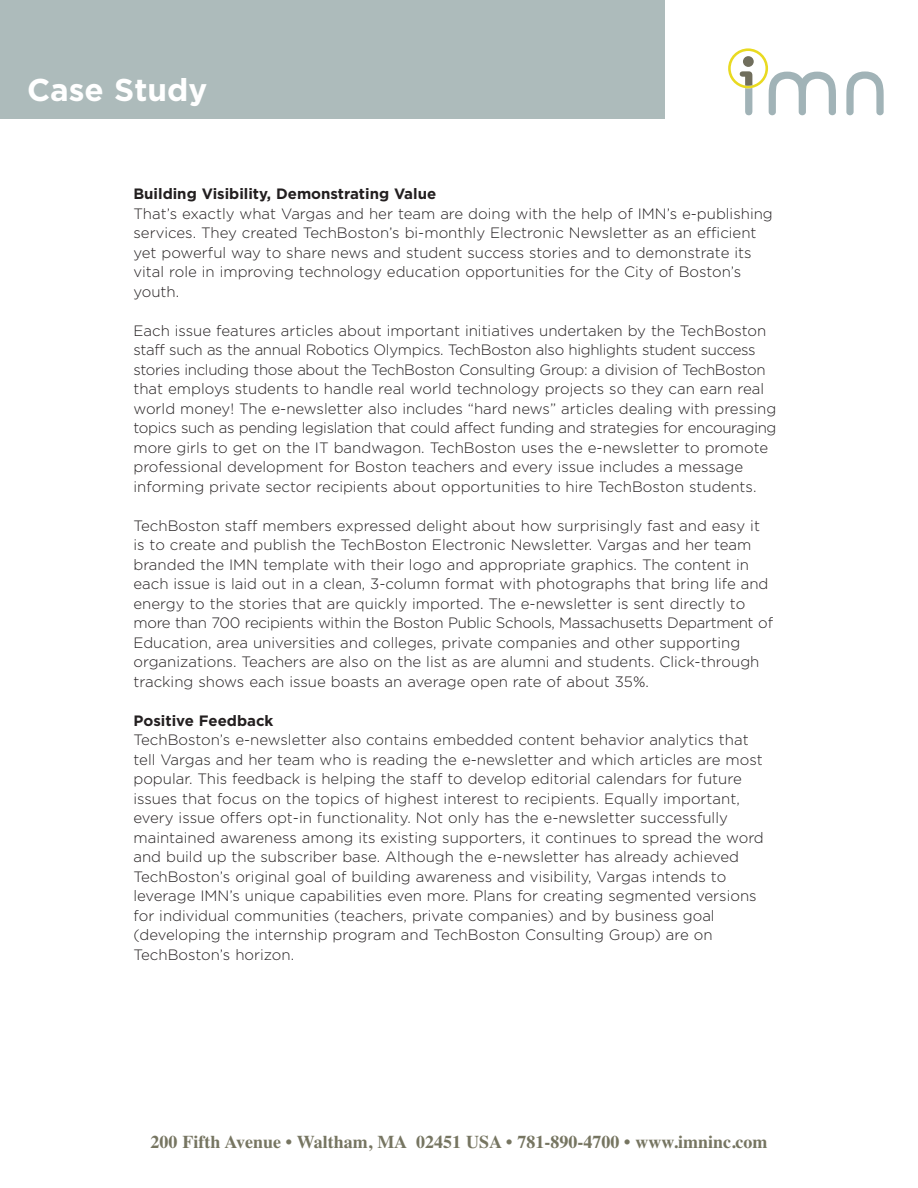
<style>
.page{position:relative;width:918px;height:1188px;background:#fff}
.page>*{position:absolute;margin:0;border:0;box-sizing:border-box;transform-origin:0 0}
.t1{font:700 31.5px "Gotham";color:#fff}
.t2{font:700 18px "Times";color:#767561}
.t3{font:300 15px/19.5px "Gotham";color:#231f20}
.t4{font:700 15px "Gotham";color:#231f20}
</style>
<div class="page">
<svg style="left:846px;top:71px;width:38px;height:44px"></svg>
<svg style="left:728px;top:48px;width:108px;height:67px"></svg>
<div style="left:0;top:0;width:665px;height:118px;background:#adbbbb"></div>
<h1 class="t1" style="left:27px;top:78px;width:182px">Case Study</h1>
<p class="t4" style="left:133px;top:188px;width:304px">Building Visibility, Demonstrating Value</p>
<p class="t3" style="left:133px;top:205px;width:641px">That’s exactly what Vargas and her team are doing with the help of IMN’s e-publishing services. They created TechBoston’s bi-monthly Electronic Newsletter as an efficient yet powerful way to share news and student success stories and to demonstrate its vital role in improving technology education opportunities for the City of Boston’s youth.</p>
<p class="t3" style="left:133px;top:322px;width:645px">Each issue features articles about important initiatives undertaken by the TechBoston staff such as the annual Robotics Olympics. TechBoston also highlights student success stories including those about the TechBoston Consulting Group: a division of TechBoston that employs students to handle real world technology projects so they can earn real world money! The e-newsletter also includes “hard news” articles dealing with pressing topics such as pending legislation that could affect funding and strategies for encouraging more girls to get on the IT bandwagon. TechBoston uses the e-newsletter to promote professional development for Boston teachers and every issue includes a message informing private sector recipients about opportunities to hire TechBoston students.</p>
<p class="t3" style="left:133px;top:517px;width:641px">TechBoston staff members expressed delight about how surprisingly fast and easy it is to create and publish the TechBoston Electronic Newsletter. Vargas and her team branded the IMN template with their logo and appropriate graphics. The content in each issue is laid out in a clean, 3-column format with photographs that bring life and energy to the stories that are quickly imported. The e-newsletter is sent directly to more than 700 recipients within the Boston Public Schools, Massachusetts Department of Education, area universities and colleges, private companies and other supporting organizations. Teachers are also on the list as are alumni and students. Click-through tracking shows each issue boasts an average open rate of about 35%.</p>
<p class="t4" style="left:133px;top:715px;width:141px">Positive Feedback</p>
<p class="t3" style="left:133px;top:731px;width:632px">TechBoston’s e-newsletter also contains embedded content behavior analytics that tell Vargas and her team who is reading the e-newsletter and which articles are most popular. This feedback is helping the staff to develop editorial calendars for future issues that focus on the topics of highest interest to recipients. Equally important, every issue offers opt-in functionality. Not only has the e-newsletter successfully maintained awareness among its existing supporters, it continues to spread the word and build up the subscriber base. Although the e-newsletter has already achieved TechBoston’s original goal of building awareness and visibility, Vargas intends to leverage IMN’s unique capabilities even more. Plans for creating segmented versions for individual communities (teachers, private companies) and by business goal (developing the internship program and TechBoston Consulting Group) are on TechBoston’s horizon.</p>
<p class="t2" style="left:150px;top:1135px;width:619px">200 Fifth Avenue • Waltham, MA 02451 USA • 781-890-4700 • www.imninc.com</p>
</div>
